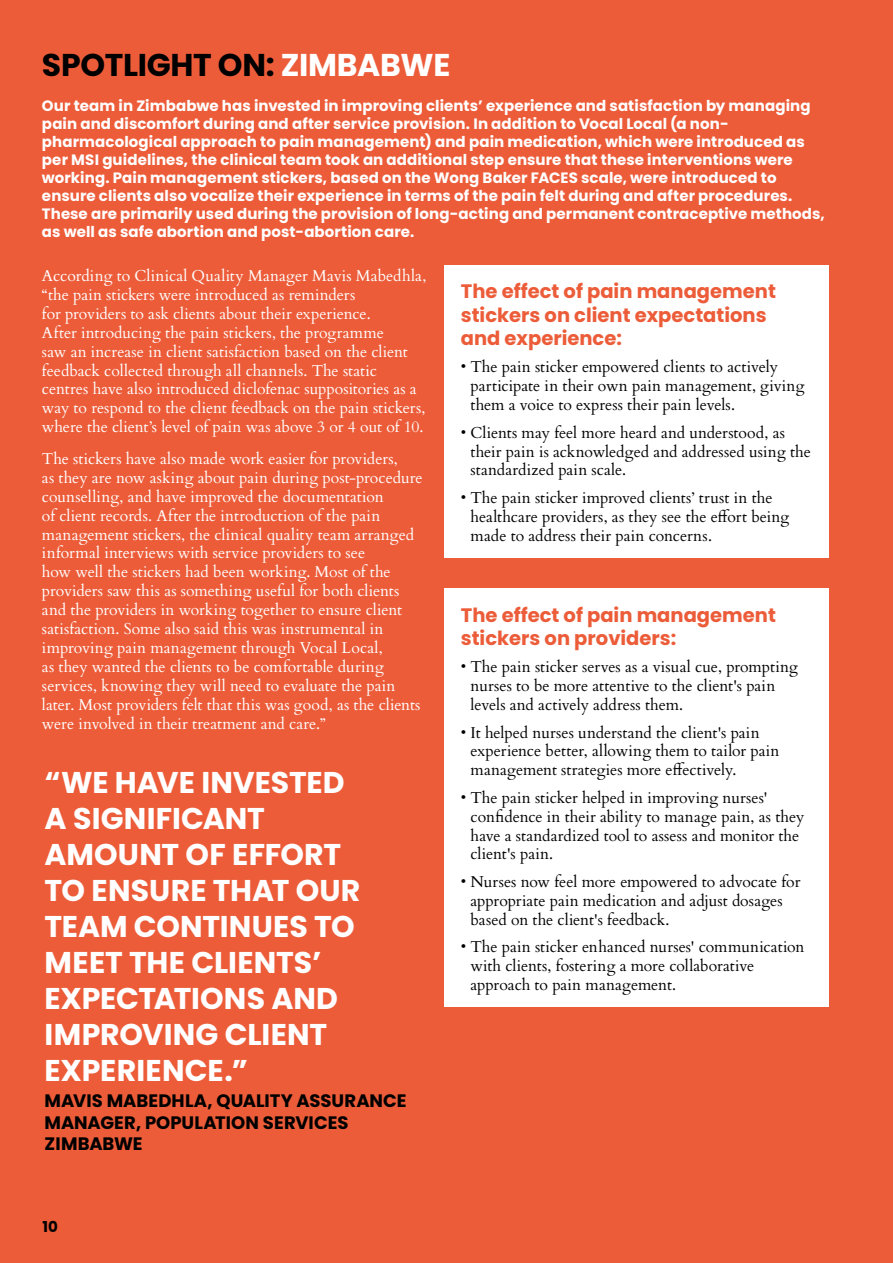
<style>
.page{position:relative;width:893px;height:1263px;background:#ec5c39}
.page>*{position:absolute;margin:0;border:0;box-sizing:border-box;transform-origin:0 0}
.t1{font:700 31.5px "Poppins";letter-spacing:-.01em;color:#000}
.t2{font:700 30px/36px "Poppins";letter-spacing:-.005em;color:#fff}
.t3{font:700 19.5px/23.4px "Poppins";color:#ec5c39}
.t4{font:700 18px/21.6px "Poppins";color:#000}
.t5{font:15.75px/18.9px "Cardo";color:#fff}
.t6{font:15.75px/18.9px "Cardo";color:#000}
.t7{font:700 15px/18px "Poppins";letter-spacing:.005em;color:#fff}
.t8{font:700 15px "Poppins";color:#000}
.s1{color:#fff}
</style>
<div class="page">
<div style="left:444px;top:265px;width:385px;height:293px;background:#fff"></div>
<div style="left:444px;top:588px;width:385px;height:419px;background:#fff"></div>
<h1 class="t1" style="left:42px;top:46px;width:410px">SPOTLIGHT ON: <span class="s1">ZIMBABWE</span></h1>
<p class="t7" style="left:42px;top:96px;width:784px">Our team in Zimbabwe has invested in improving clients’ experience and satisfaction by managing pain and discomfort during and after service provision. In addition to Vocal Local (a non&shy;pharmacological approach to pain management) and pain medication, which were introduced as per MSI guidelines, the clinical team took an additional step ensure that these interventions were working. Pain management stickers, based on the Wong Baker FACES scale, were introduced to ensure clients also vocalize their experience in terms of the pain felt during and after procedures.<br>These are primarily used during the provision of long-acting and permanent contraceptive methods, as well as safe abortion and post-abortion care.</p>
<p class="t5" style="left:42px;top:265px;width:386px">According to Clinical Quality Manager Mavis Mabedhla, “the pain stickers were introduced as reminders<br>for providers to ask clients about their experience.<br>After introducing the pain stickers, the programme<br>saw an increase in client satisfaction based on the client feedback collected through all channels. The static centres have also introduced diclofenac suppositories as a way to respond to the client feedback on the pain stickers, where the client’s level of pain was above 3 or 4 out of 10.</p>
<p class="t5" style="left:42px;top:448px;width:382px">The stickers have also made work easier for providers,<br>as they are now asking about pain during post‑procedure counselling, and have improved the documentation<br>of client records. After the introduction of the pain management stickers, the clinical quality team arranged informal interviews with service providers to see<br>how well the stickers had been working. Most of the providers saw this as something useful for both clients and the providers in working together to ensure client satisfaction. Some also said this was instrumental in improving pain management through Vocal Local,<br>as they wanted the clients to be comfortable during services, knowing they will need to evaluate the pain later. Most providers felt that this was good, as the clients were involved in their treatment and care.”</p>
<p class="t3" style="left:461px;top:280px;width:317px">The effect of pain management stickers on client expectations and experience:</p>
<p class="t6" style="left:471px;top:357px;width:336px;text-indent:-10px">• The pain sticker empowered clients to actively participate in their own pain management, giving them a voice to express their pain levels.</p>
<p class="t6" style="left:471px;top:422px;width:342px;text-indent:-10px">• Clients may feel more heard and understood, as their pain is acknowledged and addressed using the standardized pain scale.</p>
<p class="t6" style="left:471px;top:487px;width:320px;text-indent:-10px">• The pain sticker improved clients’ trust in the healthcare providers, as they see the effort being made to address their pain concerns.</p>
<p class="t3" style="left:461px;top:603px;width:317px">The effect of pain management stickers on providers:</p>
<p class="t6" style="left:471px;top:657px;width:329px;text-indent:-10px">• The pain sticker serves as a visual cue, prompting nurses to be more attentive to the client's pain levels and actively address them.</p>
<p class="t6" style="left:471px;top:722px;width:310px;text-indent:-10px">• It helped nurses understand the client's pain experience better, allowing them to tailor pain management strategies more effectively.</p>
<p class="t6" style="left:471px;top:787px;width:335px;text-indent:-10px">• The pain sticker helped in improving nurses' confidence in their ability to manage pain, as they have a standardized tool to assess and monitor the client's pain.</p>
<p class="t6" style="left:471px;top:871px;width:331px;text-indent:-10px">• Nurses now feel more empowered to advocate for appropriate pain medication and adjust dosages based on the client's feedback.</p>
<p class="t6" style="left:471px;top:936px;width:335px;text-indent:-10px">• The pain sticker enhanced nurses' communication with clients, fostering a more collaborative approach to pain management.</p>
<h2 class="t2" style="left:45px;top:764px;width:317px">“WE HAVE INVESTED<br>A SIGNIFICANT<br>AMOUNT OF EFFORT<br>TO ENSURE THAT OUR<br>TEAM CONTINUES TO<br>MEET THE CLIENTS’<br>EXPECTATIONS AND<br>IMPROVING CLIENT<br>EXPERIENCE.”</h2>
<p class="t4" style="left:45px;top:1090px;width:364px">MAVIS MABEDHLA, QUALITY ASSURANCE<br>MANAGER, POPULATION SERVICES<br>ZIMBABWE</p>
<p class="t8" style="left:42px;top:1218px;width:17px">10</p>
</div>
